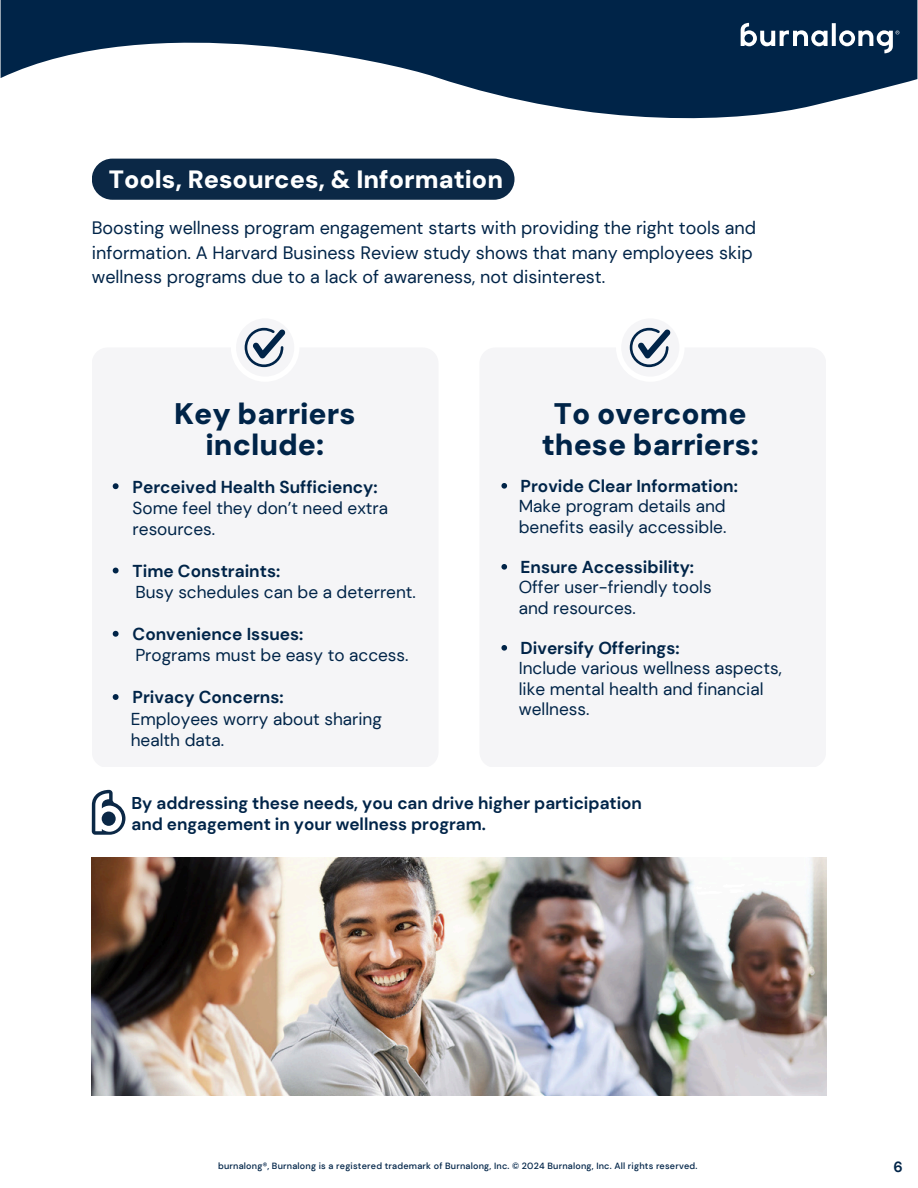
<style>
.page{position:relative;width:918px;height:1188px;background:#fff}
.page>*{position:absolute;margin:0;border:0;box-sizing:border-box;transform-origin:0 0}
.t1{font:900 29.85px/31.5px "DM Sans";color:#002448;text-align:center}
.t2{font:900 25.05px "DM Sans";color:#fff}
.t3{font:18px/24.8px "DM Sans";color:#002448}
.t4{font:17.25px/20.2px "DM Sans";color:#002448}
.t5{font:700 17.25px "DM Sans";color:#002448}
.t6{font:700 17.1px/21.3px "DM Sans";color:#002448}
.t7{font:700 14.7px "DM Sans";color:#002448}
.t8{font:500 9px "DM Sans";letter-spacing:.025em;color:#002448}
</style>
<div class="page">
<svg style="left:1px;top:0;width:916px;height:118px;fill:#002448"></svg>
<svg style="left:741px;top:23px;width:158px;height:30px"></svg>
<svg style="left:92px;top:790px;width:33px;height:45px"></svg>
<div style="left:92px;top:159px;width:423px;height:41px;background:#0b2846;border-radius:21px"></div>
<div style="left:236px;top:318px;width:58px;height:59px;background:#f5f5f7;border-radius:50%"></div>
<svg style="left:245px;top:328px;width:40px;height:39px"></svg>
<div style="left:621px;top:318px;width:58px;height:59px;background:#f5f5f7;border-radius:50%"></div>
<svg style="left:630px;top:328px;width:40px;height:39px"></svg>
<img style="left:92px;top:857px;width:734px;height:239px">
<svg style="left:113px;top:483px;width:6px;height:6px"></svg>
<svg style="left:113px;top:568px;width:6px;height:5px"></svg>
<svg style="left:113px;top:631px;width:6px;height:6px"></svg>
<svg style="left:113px;top:694px;width:6px;height:6px"></svg>
<svg style="left:501px;top:483px;width:6px;height:6px"></svg>
<svg style="left:501px;top:564px;width:6px;height:6px"></svg>
<svg style="left:501px;top:645px;width:6px;height:6px"></svg>
<h2 class="t2" style="left:109px;top:163px;width:396px">Tools, Resources, &amp; Information</h2>
<p class="t3" style="left:92px;top:215px;width:666px">Boosting wellness program engagement starts with providing the right tools and information. A Harvard Business Review study shows that many employees skip wellness programs due to a lack of awareness, not disinterest.</p>
<h1 class="t1" style="left:174px;top:398px;width:183px">Key barriers include:</h1>
<p class="t5" style="left:133px;top:476px;width:247px">Perceived Health Sufficiency:</p>
<p class="t4" style="left:133px;top:497px;width:257px;line-height:21.1px">Some feel they don’t need extra resources.</p>
<p class="t5" style="left:133px;top:560px;width:149px">Time Constraints:</p>
<p class="t4" style="left:135px;top:582px;width:282px">Busy schedules can be a deterrent.</p>
<p class="t5" style="left:133px;top:623px;width:172px">Convenience Issues:</p>
<p class="t4" style="left:135px;top:645px;width:275px">Programs must be easy to access.</p>
<p class="t5" style="left:133px;top:687px;width:152px">Privacy Concerns:</p>
<p class="t4" style="left:131px;top:708px;width:253px;line-height:21.1px">Employees worry about sharing health data.</p>
<h1 class="t1" style="left:542px;top:398px;width:219px">To overcome these barriers:</h1>
<p class="t5" style="left:521px;top:475px;width:219px">Provide Clear Information:</p>
<p class="t4" style="left:519px;top:496px;width:209px">Make program details and benefits easily accessible.</p>
<p class="t5" style="left:521px;top:556px;width:175px">Ensure Accessibility:</p>
<p class="t4" style="left:519px;top:577px;width:195px">Offer user-friendly tools and resources.</p>
<p class="t5" style="left:521px;top:637px;width:160px">Diversify Offerings:</p>
<p class="t4" style="left:519px;top:658px;width:265px">Include various wellness aspects, like mental health and financial wellness.</p>
<p class="t6" style="left:131px;top:792px;width:512px">By addressing these needs, you can drive higher participation and engagement in your wellness program.</p>
<p class="t8" style="left:218px;top:1160px;width:481px">burnalong®, Burnalong is a registered trademark of Burnalong, Inc. © 2024 Burnalong, Inc. All rights reserved.</p>
<p class="t7" style="left:893px;top:1157px;width:11px">6</p>
</div>
